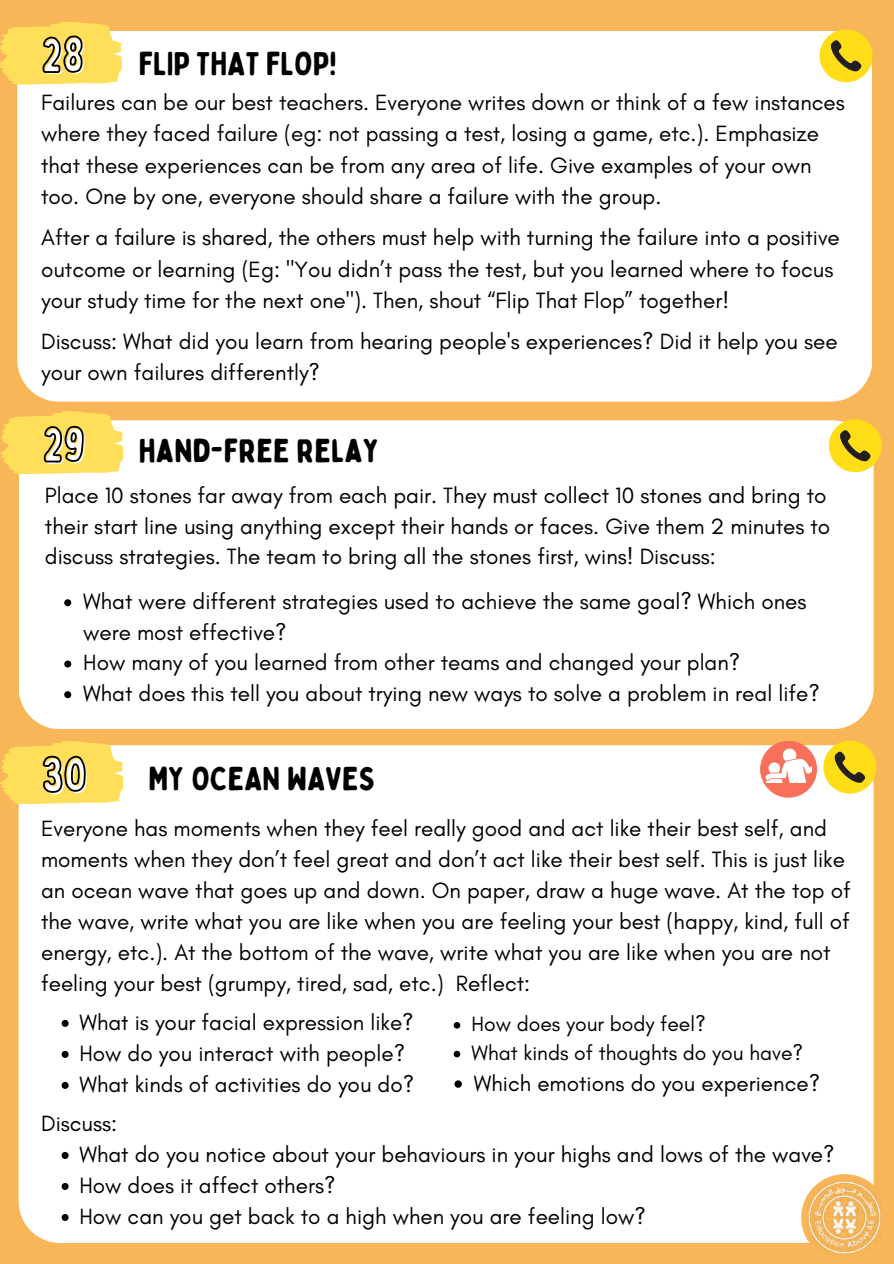
<style>
.page{position:relative;width:894px;height:1264px;background:#fff}
.page>*{position:absolute;margin:0;border:0;box-sizing:border-box;transform-origin:0 0}
.t1{font:48.6px "Bobby Jones Soft";color:#fff}
.t2{font:33px "Bobby Jones Soft";color:#000}
.t3{font:22.5px/31px "Glacial Indifference";color:#000}
.t4{font:21.15px/28.8px "Glacial Indifference";color:#000}
</style>
<div class="page">
<div style="left:0;top:0;width:893px;height:1263px;background:#f8b658"></div>
<div style="left:17px;top:31px;width:854px;height:370px;background:#fff"></div>
<svg style="left:0;top:21px;width:122px;height:63px;background:#efcd58"></svg>
<div style="left:19px;top:420px;width:854px;height:309px;background:#fff"></div>
<svg style="left:0;top:411px;width:123px;height:63px;background:#efce59"></svg>
<div style="left:19px;top:745px;width:854px;height:497px;background:#fff"></div>
<svg style="left:0;top:741px;width:123px;height:62px;background:#eecd59"></svg>
<svg style="left:819px;top:29px;width:53px;height:53px;background:#e6cb3f"></svg>
<svg style="left:828px;top:419px;width:53px;height:53px;background:#e6c93a"></svg>
<svg style="left:823px;top:740px;width:53px;height:53px;background:#e6c839"></svg>
<div style="left:759px;top:740px;width:57px;height:57px;background:#f9705a;border-radius:50%"></div>
<svg style="left:765px;top:748px;width:46px;height:35px"></svg>
<svg style="left:62px;top:1019px;width:7px;height:7px"></svg>
<svg style="left:62px;top:1050px;width:7px;height:7px"></svg>
<svg style="left:62px;top:1081px;width:7px;height:7px"></svg>
<svg style="left:62px;top:1151px;width:7px;height:7px"></svg>
<svg style="left:62px;top:1182px;width:7px;height:7px"></svg>
<svg style="left:62px;top:1213px;width:7px;height:7px"></svg>
<svg style="left:453px;top:1022px;width:7px;height:6px"></svg>
<svg style="left:453px;top:1050px;width:7px;height:7px"></svg>
<svg style="left:454px;top:1080px;width:8px;height:7px"></svg>
<svg style="left:64px;top:599px;width:7px;height:7px"></svg>
<svg style="left:64px;top:660px;width:7px;height:7px"></svg>
<svg style="left:64px;top:691px;width:7px;height:7px"></svg>
<img style="left:801px;top:1174px;width:80px;height:80px">
<h1 class="t1" style="left:44px;top:26px;width:44px">28</h1>
<h2 class="t2" style="left:139px;top:43px;width:199px">FLIP THAT FLOP!</h2>
<p class="t3" style="left:41px;top:87px;width:805px">Failures can be our best teachers. Everyone writes down or think of a few instances where they faced failure (eg: not passing a test, losing a game, etc.). Emphasize that these experiences can be from any area of life. Give examples of your own too. One by one, everyone should share a failure with the group.</p>
<p class="t3" style="left:41px;top:222px;width:800px">After a failure is shared, the others must help with turning the failure into a positive outcome or learning (Eg: "You didn’t pass the test, but you learned where to focus your study time for the next one"). Then, shout “Flip That Flop” together!</p>
<p class="t3" style="left:41px;top:325px;width:798px">Discuss: What did you learn from hearing people's experiences? Did it help you see your own failures differently?</p>
<h1 class="t1" style="left:45px;top:416px;width:44px">29</h1>
<h2 class="t2" style="left:139px;top:430px;width:242px">HAND-FREE RELAY</h2>
<p class="t3" style="left:45px;top:480px;width:786px;line-height:30.6px">Place 10 stones far away from each pair. They must collect 10 stones and bring to their start line using anything except their hands or faces. Give them 2 minutes to discuss strategies. The team to bring all the stones first, wins! Discuss:</p>
<p class="t3" style="left:83px;top:585px;width:738px;line-height:30.6px">What were different strategies used to achieve the same goal? Which ones were most effective?<br>How many of you learned from other teams and changed your plan?<br>What does this tell you about trying new ways to solve a problem in real life?</p>
<h1 class="t1" style="left:44px;top:746px;width:46px">30</h1>
<h2 class="t2" style="left:148px;top:758px;width:229px">MY OCEAN WAVES</h2>
<p class="t3" style="left:41px;top:812px;width:810px">Everyone has moments when they feel really good and act like their best self, and moments when they don’t feel great and don’t act like their best self. This is just like an ocean wave that goes up and down. On paper, draw a huge wave. At the top of the wave, write what you are like when you are feeling your best (happy, kind, full of energy, etc.). At the bottom of the wave, write what you are like when you are not feeling your best (grumpy, tired, sad, etc.) Reflect:</p>
<p class="t3" style="left:79px;top:1006px;width:336px">What is your facial expression like?<br>How do you interact with people?<br>What kinds of activities do you do?</p>
<p class="t3" style="left:79px;top:1107px;width:756px;text-indent:-38px">Discuss:<br>What do you notice about your behaviours in your highs and lows of the wave?<br>How does it affect others?<br>How can you get back to a high when you are feeling low?</p>
<p class="t4" style="left:471px;top:1009px;width:333px">How does your body feel?<br>What kinds of thoughts do you have?</p>
<p class="t3" style="left:473px;top:1067px;width:347px">Which emotions do you experience?</p>
</div>
